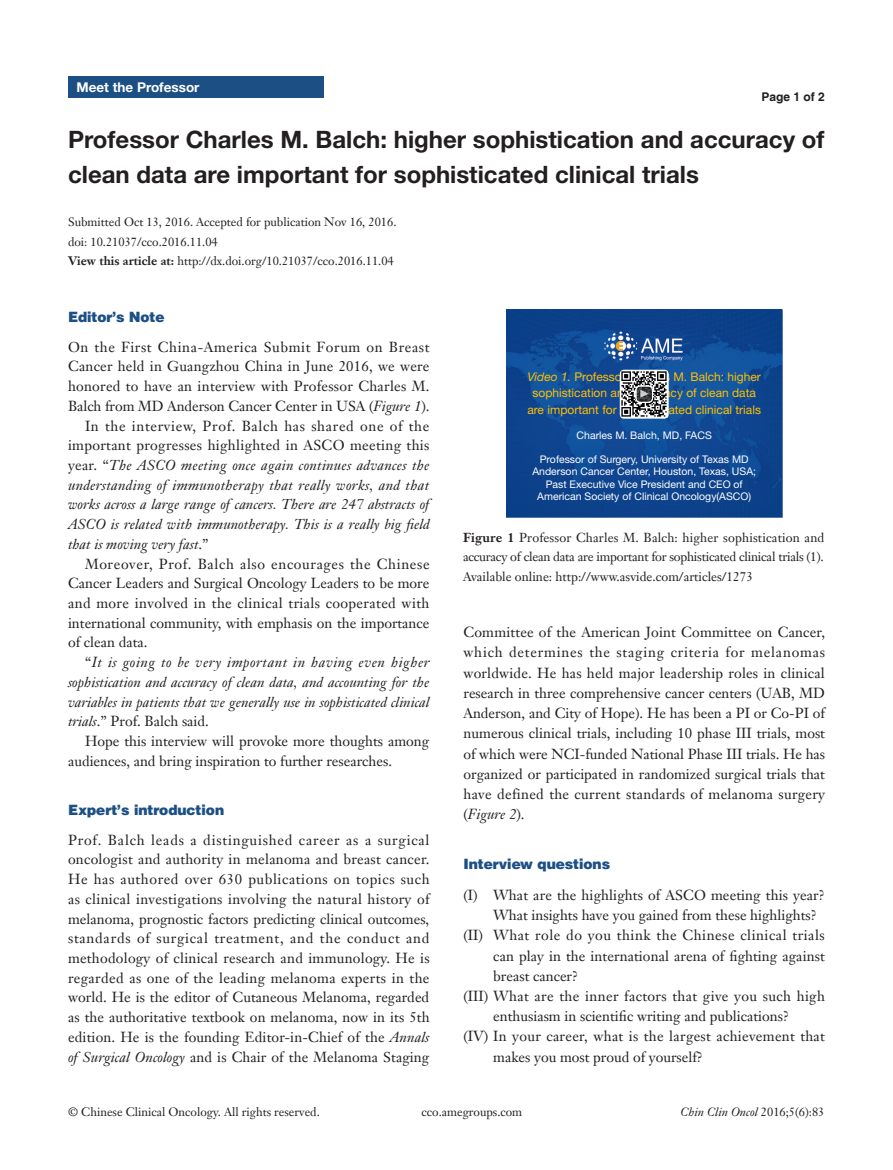
<style>
.page{position:relative;width:893px;height:1170px;background:#fff}
.page>*{position:absolute;margin:0;border:0;box-sizing:border-box;transform-origin:0 0}
.t1{font:700 24px/34.5px "Helvetica Neue LT Pro";color:#231f20}
.t2{font:14.25px/19.6px "Janson Text LT";color:#231f20;text-align:justify}
.t3{font:italic 14.25px/19.6px "Janson Text LT";color:#231f20;text-align:justify}
.t4{font:14.25px/20.2px "Janson Text LT";letter-spacing:.02em;color:#231f20}
.一级标题-6_5{font:900 14.25px "Helvetica";color:#1c5085}
.一级标题正体{font:900 14.25px "Helvetica";color:#1c5085}
.t5{font:700 13.5px "Helvetica Neue LT Pro";color:#fff}
.t6{font:12.75px/19.5px "Janson Text LT";letter-spacing:-.02em;color:#231f20}
.t7{font:12.75px "Janson Text LT";color:#231f20}
.t8{font:12px "Janson Text LT";color:#231f20}
.t9{font:12px/16.5px "Helvetica Neue LT Pro";color:#ffc000;text-align:center}
.t10{font:italic 12px "Janson Text LT";color:#231f20}
.t11{font:700 12px "Helvetica";color:#231f20}
.t12{font:11.55px "Times New Roman";color:#fff}
.t13{font:10.5px/12.1px "Helvetica Neue LT Pro";color:#fff;text-align:center}
.s1{font-weight:700}
.s2{font-style:italic}
.s3{font-style:normal}
</style>
<div class="page">
<div style="left:68px;top:77px;width:255px;height:21px;background:#1c5085"></div>
<img style="left:506px;top:310px;width:276px;height:207px">
<div style="left:620px;top:369px;width:49px;height:49px;background:#fff;border-radius:4px"></div>
<img style="left:621px;top:371px;width:47px;height:46px">
<svg style="left:636px;top:386px;width:16px;height:16px"></svg>
<div style="left:636px;top:386px;width:17px;height:16px;border:1px solid #fff;border-radius:4px"></div>
<p class="t5" style="left:77px;top:79px;width:125px">Meet the Professor</p>
<p class="t1" style="left:68px;top:122px;width:758px">Professor Charles M. Balch: higher sophistication and accuracy of clean data are important for sophisticated clinical trials</p>
<p class="t8" style="left:68px;top:215px;width:330px">Submitted Oct 13, 2016. Accepted for publication Nov 16, 2016.</p>
<p class="t8" style="left:68px;top:234px;width:151px">doi: 10.21037/cco.2016.11.04</p>
<p class="t8" style="left:68px;top:254px;width:327px"><span class="s1">View this article at:</span> http://dx.doi.org/10.21037/cco.2016.11.04</p>
<p class="t11" style="left:762px;top:89px;width:65px">Page 1 of 2</p>
<p class="一级标题正体" style="left:68px;top:308px;width:98px">Editor’s Note</p>
<p class="t2" style="left:68px;top:337px;width:363px">On the First China-America Submit Forum on Breast Cancer held in Guangzhou China in June 2016, we were honored to have an interview with Professor Charles M.<br>Balch from MD Anderson Cancer Center in USA (<span class="s2">Figure 1</span>).</p>
<p class="t3" style="left:68px;top:416px;width:363px;text-indent:17px"><span class="s3">In the interview, Prof. Balch has shared one of the important progresses highlighted in ASCO meeting this year. “</span>The ASCO meeting once again continues advances the understanding of immunotherapy that really works, and that works across a large range of cancers. There are 247 abstracts of ASCO is related with immunotherapy. This is a really big field that is moving very fast<span class="s3">.”</span></p>
<p class="t2" style="left:68px;top:553px;width:363px;text-indent:17px">Moreover, Prof. Balch also encourages the Chinese Cancer Leaders and Surgical Oncology Leaders to be more and more involved in the clinical trials cooperated with international community, with emphasis on the importance of clean data.</p>
<p class="t3" style="left:68px;top:652px;width:363px;text-indent:17px"><span class="s3">“</span>It is going to be very important in having even higher sophistication and accuracy of clean data, and accounting for the variables in patients that we generally use in sophisticated clinical trials<span class="s3">.” Prof. Balch said.</span></p>
<p class="t2" style="left:68px;top:731px;width:363px;text-indent:17px">Hope this interview will provoke more thoughts among audiences, and bring inspiration to further researches.</p>
<p class="一级标题-6_5" style="left:68px;top:800px;width:158px">Expert’s introduction</p>
<p class="t2" style="left:68px;top:829px;width:363px">Prof. Balch leads a distinguished career as a surgical oncologist and authority in melanoma and breast cancer.<br>He has authored over 630 publications on topics such as clinical investigations involving the natural history of melanoma, prognostic factors predicting clinical outcomes, standards of surgical treatment, and the conduct and methodology of clinical research and immunology. He is regarded as one of the leading melanoma experts in the world. He is the editor of Cutaneous Melanoma, regarded as the authoritative textbook on melanoma, now in its 5th edition. He is the founding Editor-in-Chief of the <span class="s2">Annals of Surgical Oncology</span> and is Chair of the Melanoma Staging</p>
<p class="t9" style="left:527px;top:368px;width:235px"><span class="s2">Video 1.</span> Professor Charles M. Balch: higher sophistication and accuracy of clean data are important for sophisticated clinical trials</p>
<p class="t13" style="left:577px;top:428px;width:137px">Charles M. Balch, MD, FACS</p>
<p class="t13" style="left:532px;top:453px;width:225px">Professor of Surgery, University of Texas MD<br>Anderson Cancer Center, Houston, Texas, USA;</p>
<p class="t13" style="left:537px;top:477px;width:215px">Past Executive Vice President and CEO of<br>American Society of Clinical Oncology(ASCO)</p>
<p class="t12" style="left:652px;top:388px;width:13px;rotate:90deg">▲</p>
<p class="t6" style="left:463px;top:527px;width:363px"><span class="s1">Figure 1</span> Professor Charles M. Balch: higher sophistication and accuracy of clean data are important for sophisticated clinical trials (1).</p>
<p class="t7" style="left:463px;top:568px;width:292px">Available online: http://www.asvide.com/articles/1273</p>
<p class="t2" style="left:463px;top:622px;width:363px;line-height:20.2px">Committee of the American Joint Committee on Cancer, which determines the staging criteria for melanomas worldwide. He has held major leadership roles in clinical research in three comprehensive cancer centers (UAB, MD Anderson, and City of Hope). He has been a PI or Co-PI of numerous clinical trials, including 10 phase III trials, most of which were NCI-funded National Phase III trials. He has organized or participated in randomized surgical trials that have defined the current standards of melanoma surgery (<span class="s2">Figure 2</span>).</p>
<p class="一级标题-6_5" style="left:463px;top:855px;width:148px">Interview questions</p>
<p class="t2" style="left:493px;top:884px;width:333px;line-height:20.2px;text-indent:-30px">(I) What are the highlights of ASCO meeting this year?<br>What insights have you gained from these highlights?</p>
<p class="t2" style="left:493px;top:925px;width:333px;line-height:20.2px;text-indent:-30px">(II) What role do you think the Chinese clinical trials can play in the international arena of fighting against breast cancer?</p>
<p class="t2" style="left:463px;top:985px;width:363px;line-height:20.2px;text-align:center">(III) What are the inner factors that give you such high enthusiasm in scientific writing and publications?</p>
<p class="t4" style="left:493px;top:1026px;width:333px;text-indent:-30px">(IV) In your career, what is the largest achievement that makes you most proud of yourself?</p>
<p class="t8" style="left:68px;top:1104px;width:253px">© Chinese Clinical Oncology. All rights reserved.</p>
<p class="t8" style="left:422px;top:1104px;width:102px">cco.amegroups.com</p>
<p class="t10" style="left:681px;top:1104px;width:145px">Chin Clin Oncol <span class="s3">2016;5(6):83</span></p>
</div>
